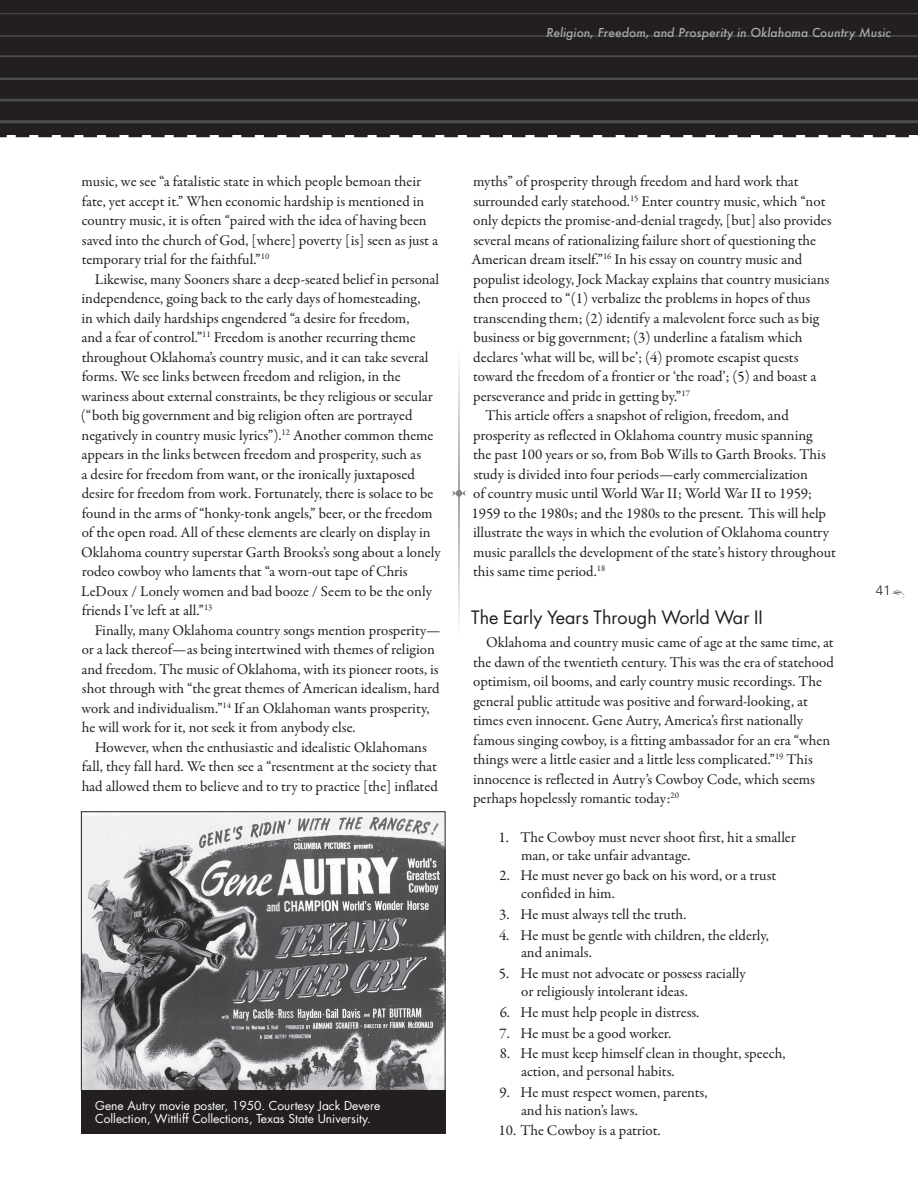
<style>
.page{position:relative;width:918px;height:1188px;background:#fff}
.page>*{position:absolute;margin:0;border:0;box-sizing:border-box;transform-origin:0 0}
.t1{font:18px "Futura";color:#231f20}
.t2{font:15px/19.5px "Garamond Premr Pro";color:#231f20}
.t3{font:300 13.5px "Univers LT Std";color:#231f20}
.t4{font:12px/13.5px "Futura";color:#fff}
.t5{font:italic 500 12px "Futura";color:#a8a9ad}
</style>
<div class="page">
<div style="left:0;top:0;width:918px;height:135px;background:#231f20"></div>
<svg style="left:0;top:135px;width:918px;height:2px"></svg>
<hr style="left:0;top:13px;width:918px;height:1px;background:#4b4c4d">
<hr style="left:0;top:35px;width:918px;height:2px;background:#4b4c4d">
<hr style="left:0;top:55px;width:918px;height:2px;background:#4b4c4d">
<hr style="left:0;top:78px;width:918px;height:2px;background:#4b4c4d">
<hr style="left:0;top:99px;width:918px;height:2px;background:#4b4c4d">
<hr style="left:0;top:120px;width:918px;height:3px;background:#4b4c4d">
<svg style="left:892px;top:591px;width:12px;height:7px"></svg>
<img style="left:83px;top:813px;width:361px;height:276px">
<div style="left:81px;top:811px;width:365px;height:280px;border:1px solid #231f20"></div>
<div style="left:81px;top:1091px;width:365px;height:43px;background:#231f20"></div>
<svg style="left:453px;top:361px;width:12px;height:266px"></svg>
<p class="t5" style="left:546px;top:24px;width:346px">Religion, Freedom, and Prosperity in Oklahoma Country Music</p>
<p class="t2" style="left:82px;top:172px;width:358px">music, we see “a fatalistic state in which people bemoan their fate, yet accept it.” When economic hardship is mentioned in country music, it is often “paired with the idea of having been saved into the church of God, [where] poverty [is] seen as just a temporary trial for the faithful.”<sup>10</sup></p>
<p class="t2" style="left:81px;top:270px;width:361px;text-indent:14px">Likewise, many Sooners share a deep-seated belief in personal independence, going back to the early days of homesteading,<br>in which daily hardships engendered “a desire for freedom,<br>and a fear of control.”<sup>11</sup> Freedom is another recurring theme throughout Oklahoma’s country music, and it can take several forms. We see links between freedom and religion, in the wariness about external constraints, be they religious or secular (“both big government and big religion often are portrayed negatively in country music lyrics”).<sup>12</sup> Another common theme appears in the links between freedom and prosperity, such as<br>a desire for freedom from want, or the ironically juxtaposed desire for freedom from work. Fortunately, there is solace to be found in the arms of “honky-tonk angels,” beer, or the freedom of the open road. All of these elements are clearly on display in Oklahoma country superstar Garth Brooks’s song about a lonely rodeo cowboy who laments that “a worn-out tape of Chris LeDoux / Lonely women and bad booze / Seem to be the only friends I’ve left at all.”<sup>13</sup></p>
<p class="t2" style="left:81px;top:621px;width:360px;text-indent:13px">Finally, many Oklahoma country songs mention prosperity— or a lack thereof—as being intertwined with themes of religion and freedom. The music of Oklahoma, with its pioneer roots, is shot through with “the great themes of American idealism, hard work and individualism.”<sup>14</sup> If an Oklahoman wants prosperity, he will work for it, not seek it from anybody else.</p>
<p class="t2" style="left:82px;top:738px;width:358px;text-align:center">However, when the enthusiastic and idealistic Oklahomans fall, they fall hard. We then see a “resentment at the society that had allowed them to believe and to try to practice [the] inflated</p>
<p class="t4" style="left:95px;top:1098px;width:287px">Gene Autry movie poster, 1950. Courtesy Jack Devere<br>Collection, Wittliff Collections, Texas State University.</p>
<p class="t2" style="left:473px;top:172px;width:360px">myths” of prosperity through freedom and hard work that surrounded early statehood.<sup>15</sup> Enter country music, which “not only depicts the promise-and-denial tragedy, [but] also provides</p>
<p class="t2" style="left:471px;top:231px;width:359px">several means of rationalizing failure short of questioning the American dream itself.”<sup>16</sup> In his essay on country music and populist ideology, Jock Mackay explains that country musicians then proceed to “(1) verbalize the problems in hopes of thus transcending them; (2) identify a malevolent force such as big</p>
<p class="t2" style="left:473px;top:328px;width:345px">business or big government; (3) underline a fatalism which declares ‘what will be, will be’; (4) promote escapist quests toward the freedom of a frontier or ‘the road’; (5) and boast a perseverance and pride in getting by.”<sup>17</sup></p>
<p class="t2" style="left:471px;top:406px;width:366px;text-indent:14px">This article offers a snapshot of religion, freedom, and prosperity as reflected in Oklahoma country music spanning<br>the past 100 years or so, from Bob Wills to Garth Brooks. This study is divided into four periods—early commercialization<br>of country music until World War II; World War II to 1959; 1959 to the 1980s; and the 1980s to the present. This will help illustrate the ways in which the evolution of Oklahoma country music parallels the development of the state’s history throughout this same time period.<sup>18</sup></p>
<p class="t1" style="left:471px;top:605px;width:293px">The Early Years Through World War II</p>
<p class="t2" style="left:473px;top:633px;width:362px;text-indent:13px">Oklahoma and country music came of age at the same time, at the dawn of the twentieth century. This was the era of statehood optimism, oil booms, and early country music recordings. The general public attitude was positive and forward-looking, at times even innocent. Gene Autry, America’s first nationally famous singing cowboy, is a fitting ambassador for an era “when things were a little easier and a little less complicated.”<sup>19</sup> This innocence is reflected in Autry’s Cowboy Code, which seems perhaps hopelessly romantic today:<sup>20</sup></p>
<p class="t2" style="left:521px;top:829px;width:276px;line-height:17.7px;text-indent:-23px">1. The Cowboy must never shoot first, hit a smaller man, or take unfair advantage.</p>
<p class="t2" style="left:521px;top:867px;width:257px;line-height:17.7px;text-indent:-22px">2. He must never go back on his word, or a trust confided in him.</p>
<p class="t2" style="left:499px;top:905px;width:189px">3. He must always tell the truth.</p>
<p class="t2" style="left:521px;top:927px;width:249px;line-height:17.7px;text-indent:-22px">4. He must be gentle with children, the elderly, and animals.</p>
<p class="t2" style="left:521px;top:965px;width:226px;line-height:17.7px;text-indent:-22px">5. He must not advocate or possess racially or religiously intolerant ideas.</p>
<p class="t2" style="left:500px;top:1003px;width:201px">6. He must help people in distress.</p>
<p class="t2" style="left:500px;top:1024px;width:173px">7. He must be a good worker.</p>
<p class="t2" style="left:521px;top:1045px;width:266px;line-height:17.7px;text-indent:-21px">8. He must keep himself clean in thought, speech, action, and personal habits.</p>
<p class="t2" style="left:521px;top:1084px;width:188px;line-height:17.7px;text-indent:-22px">9. He must respect women, parents, and his nation’s laws.</p>
<p class="t2" style="left:498px;top:1121px;width:164px">10. The Cowboy is a patriot.</p>
<p class="t3" style="left:876px;top:582px;width:17px">41</p>
</div>
